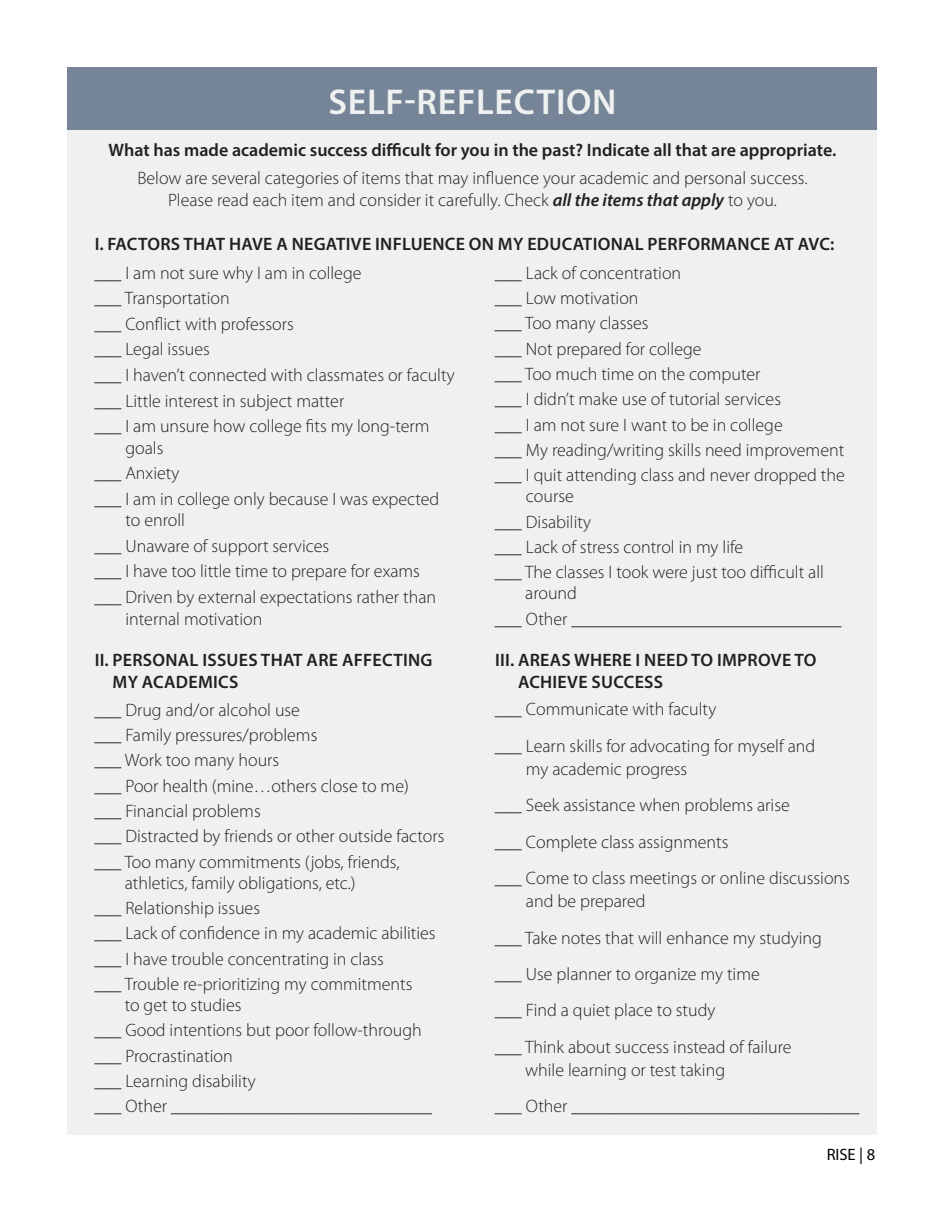
<style>
.page{position:relative;width:945px;height:1215px;background:#fff}
.page>*{position:absolute;margin:0;border:0;box-sizing:border-box;transform-origin:0 0}
.t1{font:600 36px "Myriad Pro";letter-spacing:.02em;color:#eff0f0}
.t2{font:300 18px/25.3px "Myriad Pro";color:#231f20}
.t3{font:600 18px/21.6px "Myriad Pro";letter-spacing:.015em;color:#231f20}
.t4{font:16.5px "Myriad Pro";color:#000}
.s1{font-weight:300}
.s2{font-weight:600;font-style:italic}
</style>
<div class="page">
<div style="left:68px;top:68px;width:810px;height:1067px;background:#eff0f0"></div>
<div style="left:68px;top:68px;width:810px;height:62px;background:#758597"></div>
<p class="t1" style="left:328px;top:79px;width:290px">SELF-REFLECTION</p>
<p class="t3" style="left:109px;top:135px;width:729px;line-height:28.3px;text-align:center">What has made academic success difficult for you in the past? Indicate all that are appropriate.<br><span class="s1">Below are several categories of items that may influence your academic and personal success.</span></p>
<p class="t2" style="left:168px;top:187px;width:610px">Please read each item and consider it carefully. Check <span class="s2">all the items that apply</span> to you.</p>
<p class="t3" style="left:94px;top:229px;width:741px;line-height:28.8px">I. FACTORS THAT HAVE A NEGATIVE INFLUENCE ON MY EDUCATIONAL PERFORMANCE AT AVC: <span class="s1">___ I am not sure why I am in college</span></p>
<p class="t2" style="left:94px;top:285px;width:362px">___ Transportation<br>___ Conflict with professors<br>___ Legal issues<br>___ I haven’t connected with classmates or faculty ___ Little interest in subject matter<br>___ I am unsure how college fits my long-term</p>
<p class="t2" style="left:94px;top:435px;width:346px;text-indent:31px">goals<br>___ Anxiety<br>___ I am in college only because I was expected</p>
<p class="t2" style="left:94px;top:507px;width:343px;text-indent:31px">to enroll<br>___ Unaware of support services<br>___ I have too little time to prepare for exams ___ Driven by external expectations rather than</p>
<p class="t2" style="left:125px;top:606px;width:139px">internal motivation</p>
<p class="t2" style="left:495px;top:260px;width:351px">___ Lack of concentration<br>___ Low motivation<br>___ Too many classes<br>___ Not prepared for college<br>___ Too much time on the computer<br>___ I didn’t make use of tutorial services<br>___ I am not sure I want to be in college<br>___ My reading/writing skills need improvement ___ I quit attending class and never dropped the</p>
<p class="t2" style="left:495px;top:484px;width:331px;text-indent:31px">course<br>___ Disability<br>___ Lack of stress control in my life<br>___ The classes I took were just too difficult all</p>
<p class="t2" style="left:495px;top:581px;width:348px;text-indent:30px">around<br>___ Other ______________________________</p>
<p class="t3" style="left:113px;top:649px;width:322px;text-indent:-18px">II. PERSONAL ISSUES THAT ARE AFFECTING<br>MY ACADEMICS</p>
<p class="t2" style="left:94px;top:697px;width:352px">___ Drug and/or alcohol use<br>___ Family pressures/problems<br>___ Work too many hours<br>___ Poor health (mine…others close to me)<br>___ Financial problems<br>___ Distracted by friends or other outside factors ___ Too many commitments (jobs, friends,</p>
<p class="t2" style="left:94px;top:870px;width:343px;text-indent:30px">athletics, family obligations, etc.)<br>___ Relationship issues<br>___ Lack of confidence in my academic abilities ___ I have trouble concentrating in class<br>___ Trouble re-prioritizing my commitments</p>
<p class="t2" style="left:94px;top:992px;width:339px;text-indent:30px">to get to studies<br>___ Good intentions but poor follow-through ___ Procrastination<br>___ Learning disability<br>___ Other _____________________________</p>
<p class="t3" style="left:518px;top:649px;width:300px;text-indent:-23px">III. AREAS WHERE I NEED TO IMPROVE TO<br>ACHIEVE SUCCESS</p>
<p class="t2" style="left:495px;top:691px;width:322px;line-height:36.5px">___ Communicate with faculty<br>___ Learn skills for advocating for myself and</p>
<p class="t2" style="left:495px;top:750px;width:356px;line-height:36.5px;text-indent:31px">my academic progress<br>___ Seek assistance when problems arise<br>___ Complete class assignments<br>___ Come to class meetings or online discussions</p>
<p class="t2" style="left:495px;top:883px;width:329px;line-height:36.5px;text-indent:31px">and be prepared<br>___ Take notes that will enhance my studying ___ Use planner to organize my time<br>___ Find a quiet place to study<br>___ Think about success instead of failure</p>
<p class="t2" style="left:495px;top:1051px;width:366px;line-height:36.5px;text-indent:30px">while learning or test taking<br>___ Other ________________________________</p>
<p class="t4" style="left:827px;top:1144px;width:50px">RISE | 8</p>
</div>
